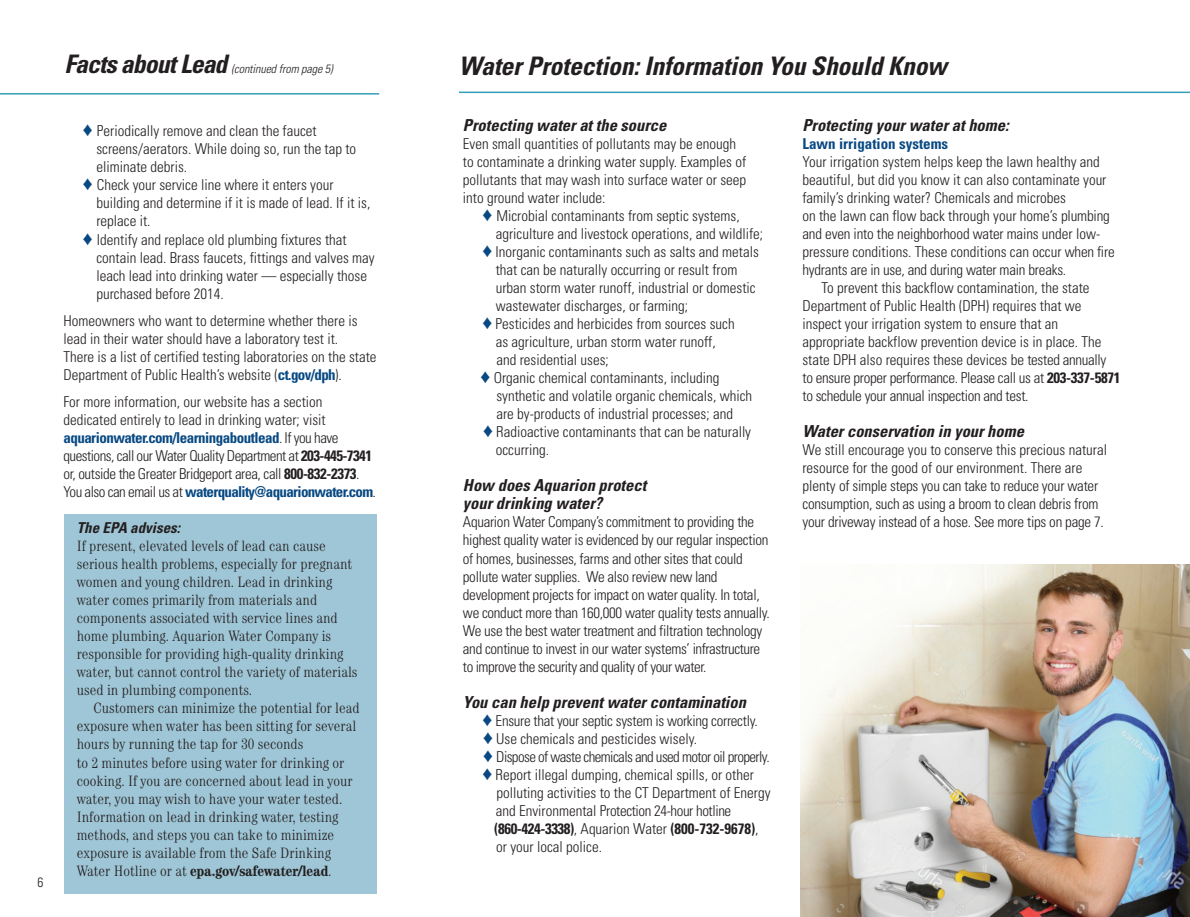
<style>
.page{position:relative;width:1190px;height:917px;background:#fff}
.page>*{position:absolute;margin:0;border:0;box-sizing:border-box;transform-origin:0 0}
.t1{font:italic 700 condensed 25.5px "Univers";letter-spacing:-.005em;color:#231f20}
.t2{font:italic 700 condensed 16.5px/18px "Univers";color:#231f20}
.t3{font:300 condensed 15px/18px "Univers";color:#231f20}
.t4{font:300 condensed 15px/18px "Century";color:#231f20}
.t5{font:300 condensed 15px/18px "Univers";letter-spacing:-.02em;color:#231f20}
.t6{font:700 condensed 15px "Univers";color:#084983}
.t7{font:italic 700 condensed 15px "Univers";color:#231f20}
.t8{font:300 condensed 13.5px "Univers";color:#231f20}
.t9{font:italic 300 condensed 12px "Univers";letter-spacing:-.005em;color:#231f20}
.s1{font-weight:700;font-size:25.5px}
.s2{font-weight:700;color:#084983}
.s3{font-weight:700}
</style>
<div class="page">
<hr style="left:459px;top:92px;width:731px;height:1px;background:#359eb8">
<div style="left:64px;top:514px;width:313px;height:379px;background:#9fc6d6"></div>
<img style="left:801px;top:564px;width:389px;height:353px">
<hr style="left:0;top:93px;width:379px;height:2px;background:#359eb8">
<p class="t8" style="left:37px;top:877px;width:7px">6</p>
<p class="t9" style="left:65px;top:64px;width:270px"><span class="s1">Facts about Lead</span> (continued from page 5)</p>
<p class="t3" style="left:96px;top:123px;width:280px">Periodically remove and clean the faucet screens/aerators. While doing so, run the tap to eliminate debris.<br>Check your service line where it enters your building and determine if it is made of lead. If it is, replace it.<br>Identify and replace old plumbing fixtures that contain lead. Brass faucets, fittings and valves may leach lead into drinking water — especially those purchased before 2014.</p>
<p class="t3" style="left:63px;top:312px;width:315px">Homeowners who want to determine whether there is lead in their water should have a laboratory test it.<br>There is a list of certified testing laboratories on the state Department of Public Health’s website (<span class="s2">ct.gov/dph</span>).</p>
<p class="t3" style="left:63px;top:393px;width:314px">For more information, our website has a section dedicated entirely to lead in drinking water; visit <span class="s2">aquarionwater.com/learningaboutlead</span>. If you have questions, call our Water Quality Department at <span class="s3">203-445-7341 </span>or, outside the Greater Bridgeport area, call <span class="s3">800-832-2373</span>.<br>You also can email us at <span class="s2">waterquality@aquarionwater.com</span>.</p>
<p class="t7" style="left:77px;top:522px;width:105px">The EPA advises:</p>
<p class="t4" style="left:77px;top:538px;width:282px">If present, elevated levels of lead can cause serious health problems, especially for pregnant women and young children. Lead in drinking water comes primarily from materials and components associated with service lines and home plumbing. Aquarion Water Company is responsible for providing high-quality drinking water, but cannot control the variety of materials used in plumbing components.</p>
<p class="t4" style="left:77px;top:700px;width:284px;text-indent:17px">Customers can minimize the potential for lead exposure when water has been sitting for several hours by running the tap for 30 seconds<br>to 2 minutes before using water for drinking or cooking. If you are concerned about lead in your water, you may wish to have your water tested.<br>Information on lead in drinking water, testing methods, and steps you can take to minimize exposure is available from the Safe Drinking Water Hotline or at <span class="s3">epa.gov/safewater/lead</span>.</p>
<h1 class="t1" style="left:459px;top:56px;width:490px">Water Protection: Information You Should Know</h1>
<p class="t2" style="left:463px;top:118px;width:205px">Protecting water at the source</p>
<p class="t3" style="left:463px;top:136px;width:285px">Even small quantities of pollutants may be enough to contaminate a drinking water supply. Examples of pollutants that may wash into surface water or seep into ground water include:</p>
<p class="t3" style="left:494px;top:208px;width:271px">Microbial contaminants from septic systems, agriculture and livestock operations, and wildlife; Inorganic contaminants such as salts and metals that can be naturally occurring or result from urban storm water runoff, industrial or domestic wastewater discharges, or farming;<br>Pesticides and herbicides from sources such<br>as agriculture, urban storm water runoff,<br>and residential uses;<br>Organic chemical contaminants, including synthetic and volatile organic chemicals, which are by-products of industrial processes; and Radioactive contaminants that can be naturally occurring.</p>
<p class="t2" style="left:463px;top:478px;width:185px">How does Aquarion protect your drinking water?</p>
<p class="t5" style="left:463px;top:514px;width:308px">Aquarion Water Company’s commitment to providing the highest quality water is evidenced by our regular inspection of homes, businesses, farms and other sites that could pollute water supplies. We also review new land development projects for impact on water quality. In total, we conduct more than 160,000 water quality tests annually.<br>We use the best water treatment and filtration technology and continue to invest in our water systems’ infrastructure to improve the security and quality of your water.</p>
<p class="t2" style="left:463px;top:694px;width:285px">You can help prevent water contamination</p>
<p class="t3" style="left:494px;top:712px;width:278px">Ensure that your septic system is working correctly.<br>Use chemicals and pesticides wisely.<br>Dispose of waste chemicals and used motor oil properly.<br>Report illegal dumping, chemical spills, or other polluting activities to the CT Department of Energy and Environmental Protection 24-hour hotline <span class="s3">(860-424-3338)</span>, Aquarion Water <span class="s3">(800-732-9678)</span>, or your local police.</p>
<p class="t2" style="left:802px;top:118px;width:208px">Protecting your water at home:</p>
<p class="t6" style="left:802px;top:138px;width:147px">Lawn irrigation systems</p>
<p class="t3" style="left:802px;top:154px;width:299px">Your irrigation system helps keep the lawn healthy and</p>
<p class="t3" style="left:802px;top:172px;width:305px">beautiful, but did you know it can also contaminate your</p>
<p class="t3" style="left:802px;top:190px;width:265px">family’s drinking water? Chemicals and microbes</p>
<p class="t3" style="left:802px;top:208px;width:309px">on the lawn can flow back through your home’s plumbing</p>
<p class="t3" style="left:802px;top:226px;width:299px">and even into the neighborhood water mains under low-</p>
<p class="t3" style="left:802px;top:244px;width:314px">pressure conditions. These conditions can occur when fire</p>
<p class="t3" style="left:802px;top:262px;width:265px">hydrants are in use, and during water main breaks.</p>
<p class="t3" style="left:822px;top:280px;width:269px">To prevent this backflow contamination, the state</p>
<p class="t3" style="left:802px;top:298px;width:281px">Department of Public Health (DPH) requires that we</p>
<p class="t3" style="left:802px;top:316px;width:257px">inspect your irrigation system to ensure that an</p>
<p class="t3" style="left:802px;top:334px;width:300px">appropriate backflow prevention device is in place. The</p>
<p class="t3" style="left:802px;top:352px;width:305px">state DPH also requires these devices be tested annually</p>
<p class="t5" style="left:802px;top:370px;width:319px">to ensure proper performance. Please call us at <span class="s3">203-337-5871</span></p>
<p class="t5" style="left:802px;top:388px;width:228px">to schedule your annual inspection and test.</p>
<p class="t2" style="left:802px;top:424px;width:223px">Water conservation in your home</p>
<p class="t3" style="left:802px;top:442px;width:306px">We still encourage you to conserve this precious natural resource for the good of our environment. There are plenty of simple steps you can take to reduce your water consumption, such as using a broom to clean debris from your driveway instead of a hose. See more tips on page 7.</p>
</div>
